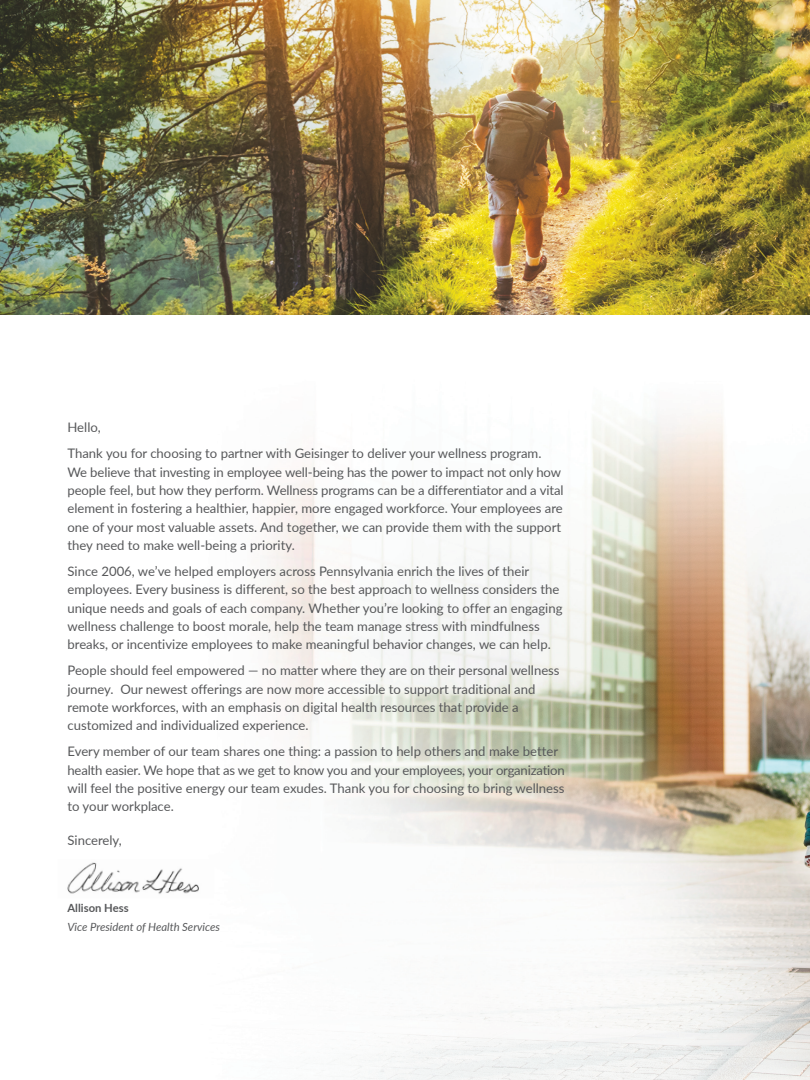
<style>
.page{position:relative;width:810px;height:1080px;background:#fff}
.page>*{position:absolute;margin:0;border:0;box-sizing:border-box;transform-origin:0 0}
.t1{font:13.12px/18.4px "Lato";color:#57585a}
.t2{font:italic 11.25px "Lato";color:#57585a}
.t3{font:700 11.25px "Lato";color:#57585a}
</style>
<div class="page">
<img style="left:258px;top:414px;width:552px;height:666px">
<img style="left:0;top:0;width:810px;height:315px">
<img style="left:67px;top:862px;width:132px;height:32px">
<p class="t1" style="left:68px;top:418px;width:35px">Hello,</p>
<p class="t1" style="left:68px;top:444px;width:475px">Thank you for choosing to partner with Geisinger to deliver your wellness program.</p>
<p class="t1" style="left:68px;top:462px;width:495px">We believe that investing in employee well-being has the power to impact not only how</p>
<p class="t1" style="left:68px;top:480px;width:498px">people feel, but how they perform. Wellness programs can be a differentiator and a vital</p>
<p class="t1" style="left:68px;top:499px;width:497px">element in fostering a healthier, happier, more engaged workforce. Your employees are</p>
<p class="t1" style="left:68px;top:517px;width:495px">one of your most valuable assets. And together, we can provide them with the support</p>
<p class="t1" style="left:68px;top:536px;width:229px">they need to make well-being a priority.</p>
<p class="t1" style="left:68px;top:561px;width:463px">Since 2006, we’ve helped employers across Pennsylvania enrich the lives of their</p>
<p class="t1" style="left:68px;top:580px;width:493px">employees. Every business is different, so the best approach to wellness considers the</p>
<p class="t1" style="left:68px;top:598px;width:497px">unique needs and goals of each company. Whether you’re looking to offer an engaging</p>
<p class="t1" style="left:68px;top:617px;width:474px">wellness challenge to boost morale, help the team manage stress with mindfulness</p>
<p class="t1" style="left:68px;top:635px;width:485px">breaks, or incentivize employees to make meaningful behavior changes, we can help.</p>
<p class="t1" style="left:68px;top:661px;width:494px">People should feel empowered — no matter where they are on their personal wellness journey. Our newest offerings are now more accessible to support traditional and</p>
<p class="t1" style="left:68px;top:698px;width:453px">remote workforces, with an emphasis on digital health resources that provide a</p>
<p class="t1" style="left:68px;top:716px;width:243px">customized and individualized experience.</p>
<p class="t1" style="left:68px;top:742px;width:499px">Every member of our team shares one thing: a passion to help others and make better health easier. We hope that as we get to know you and your employees, your organization</p>
<p class="t1" style="left:68px;top:779px;width:499px">will feel the positive energy our team exudes. Thank you for choosing to bring wellness</p>
<p class="t1" style="left:68px;top:797px;width:108px">to your workplace.</p>
<p class="t1" style="left:68px;top:830px;width:56px">Sincerely,</p>
<p class="t3" style="left:68px;top:900px;width:63px">Allison Hess</p>
<p class="t2" style="left:68px;top:919px;width:154px">Vice President of Health Services</p>
</div>
